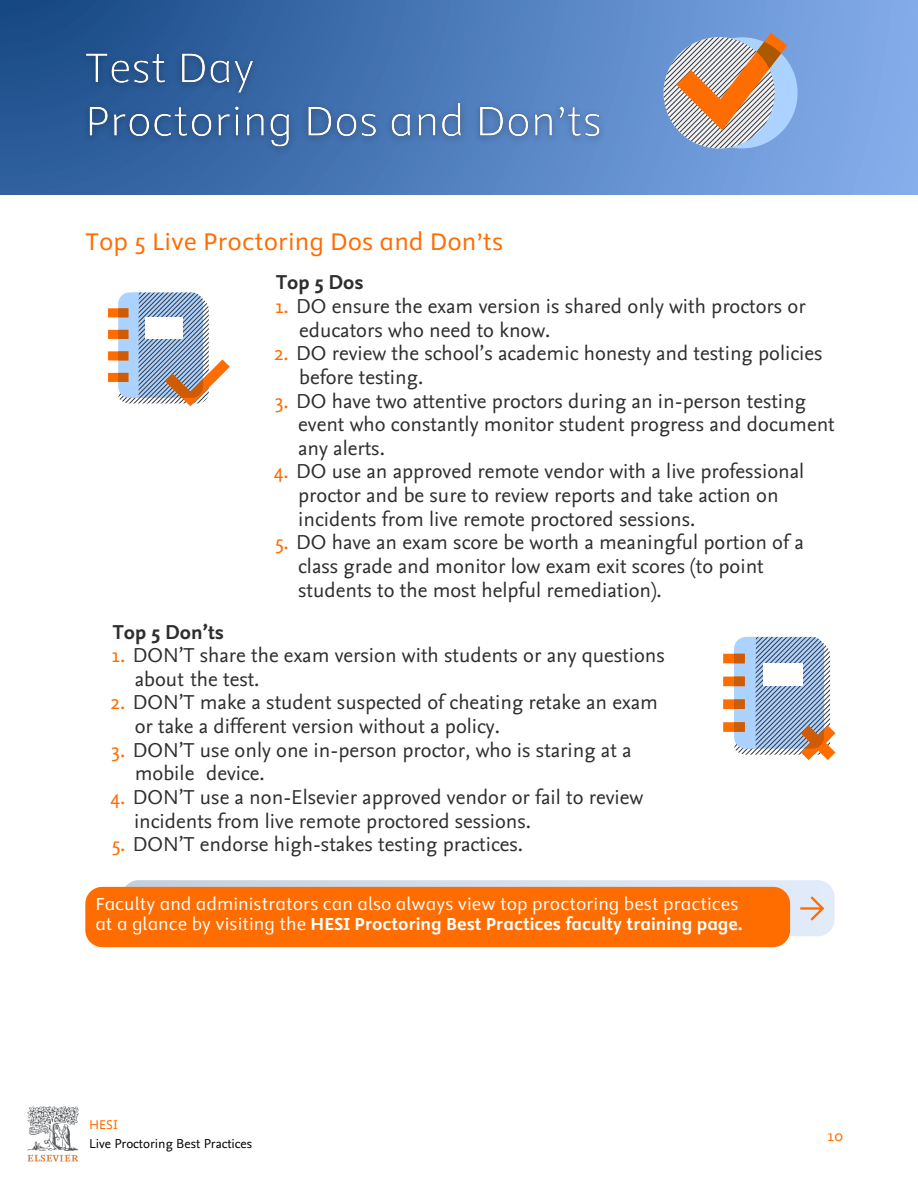
<style>
.page{position:relative;width:918px;height:1188px;background:#fff}
.page>*{position:absolute;margin:0;border:0;box-sizing:border-box;transform-origin:0 0}
.t1{font:27px "Elsevier Sans";color:#ff6c00}
.t2{font:21px/23.7px "Nexus Sans Pro";color:#2e2e2e}
.t3{font:700 21px "Nexus Sans Pro";color:#2e2e2e}
.t4{font:19.5px/20.2px "Elsevier Sans";color:#fff}
.t5{font:16.5px "Elsevier Sans";color:#ff6c00}
.t6{font:14.25px "Elsevier Sans";color:#ff6c00}
.t7{font:13.5px "Nexus Sans Pro";color:#000}
.s1{color:#ff6c00}
.s2{color:#fff}
.s3{font-weight:700}
</style>
<div class="page">
<svg style="left:108px;top:292px;width:122px;height:114px"></svg>
<svg style="left:723px;top:637px;width:112px;height:123px"></svg>
<svg style="left:122px;top:880px;width:713px;height:56px;fill:#dae3f1"></svg>
<div style="left:85px;top:887px;width:705px;height:60px;background:#ff6c00;border-radius:17px"></div>
<svg style="left:800px;top:896px;width:24px;height:25px"></svg>
<div style="left:0;top:0;width:918px;height:195px;background:linear-gradient(to right,#1c4e8b,#85aeec)"></div>
<hr style="left:53px;top:2px;width:258px;height:1px;background:#bfbfbf">
<svg style="left:664px;top:33px;width:134px;height:115px"></svg>
<img style="left:27px;top:1106px;width:52px;height:56px">
<img style="left:75px;top:42px;width:536px;height:119px">
<p class="t1" style="left:85px;top:226px;width:419px">Top 5 Live Proctoring Dos and Don’ts</p>
<h3 class="t3" style="left:276px;top:269px;width:89px">Top 5 Dos</h3>
<p class="t2" style="left:291px;top:295px;width:516px;text-indent:-16px"><span class="s1">1.</span> DO ensure the exam version is shared only with proctors or<br><span class="s2">1</span>educators who need to know.</p>
<p class="t2" style="left:291px;top:342px;width:533px;text-indent:-17px"><span class="s1">2.</span> DO review the school’s academic honesty and testing policies<br><span class="s2">1</span>before testing.</p>
<p class="t2" style="left:291px;top:389px;width:545px;text-indent:-16px"><span class="s1">3.</span> DO have two attentive proctors during an in-person testing <span class="s2">r</span>event who constantly monitor student progress and document <span class="s2">r</span>any alerts.</p>
<p class="t2" style="left:291px;top:460px;width:515px;text-indent:-17px"><span class="s1">4.</span> DO use an approved remote vendor with a live professional <span class="s2">r</span>proctor and be sure to review reports and take action on <span class="s2">r</span>incidents from live remote proctored sessions.</p>
<p class="t2" style="left:291px;top:531px;width:514px;text-indent:-16px"><span class="s1">5.</span> DO have an exam score be worth a meaningful portion of a <span class="s2">r</span>class grade and monitor low exam exit scores (to point <span class="s2">r</span>students to the most helpful remediation).</p>
<p class="t3" style="left:113px;top:618px;width:113px">Top 5 Don’ts</p>
<h3 class="t2" style="left:127px;top:644px;width:539px;text-indent:-16px"><span class="s1">1.</span> DON’T share the exam version with students or any questions <span class="s2">r</span>about<span class="s2">t</span>the test.</h3>
<p class="t2" style="left:127px;top:691px;width:532px;text-indent:-17px"><span class="s1">2.</span> DON’T make a student suspected of cheating retake an exam <span class="s2">r</span>or take a different version without a policy.</p>
<p class="t2" style="left:127px;top:738px;width:506px;text-indent:-16px"><span class="s1">3.</span> DON’T use only one in-person proctor, who is staring at a <span class="s2">r</span>mobile <span class="s2">t</span>device.</p>
<p class="t2" style="left:127px;top:786px;width:517px;text-indent:-17px"><span class="s1">4.</span> DON’T use a non-Elsevier approved vendor or fail to review <span class="s2">t</span>incidents from live remote proctored sessions.</p>
<p class="t2" style="left:112px;top:833px;width:413px"><span class="s1">5.</span> DON’T endorse high-stakes testing practices.</p>
<h2 class="t4" style="left:95px;top:893px;width:649px">Faculty and administrators can also always view top proctoring best practices at a glance by visiting the <span class="s3">HESI Proctoring Best Practices faculty training page.</span></h2>
<p class="t6" style="left:89px;top:1116px;width:30px">HESI</p>
<p class="t7" style="left:89px;top:1135px;width:165px">Live Proctoring Best Practices</p>
<p class="t5" style="left:828px;top:1127px;width:17px">10</p>
</div>
